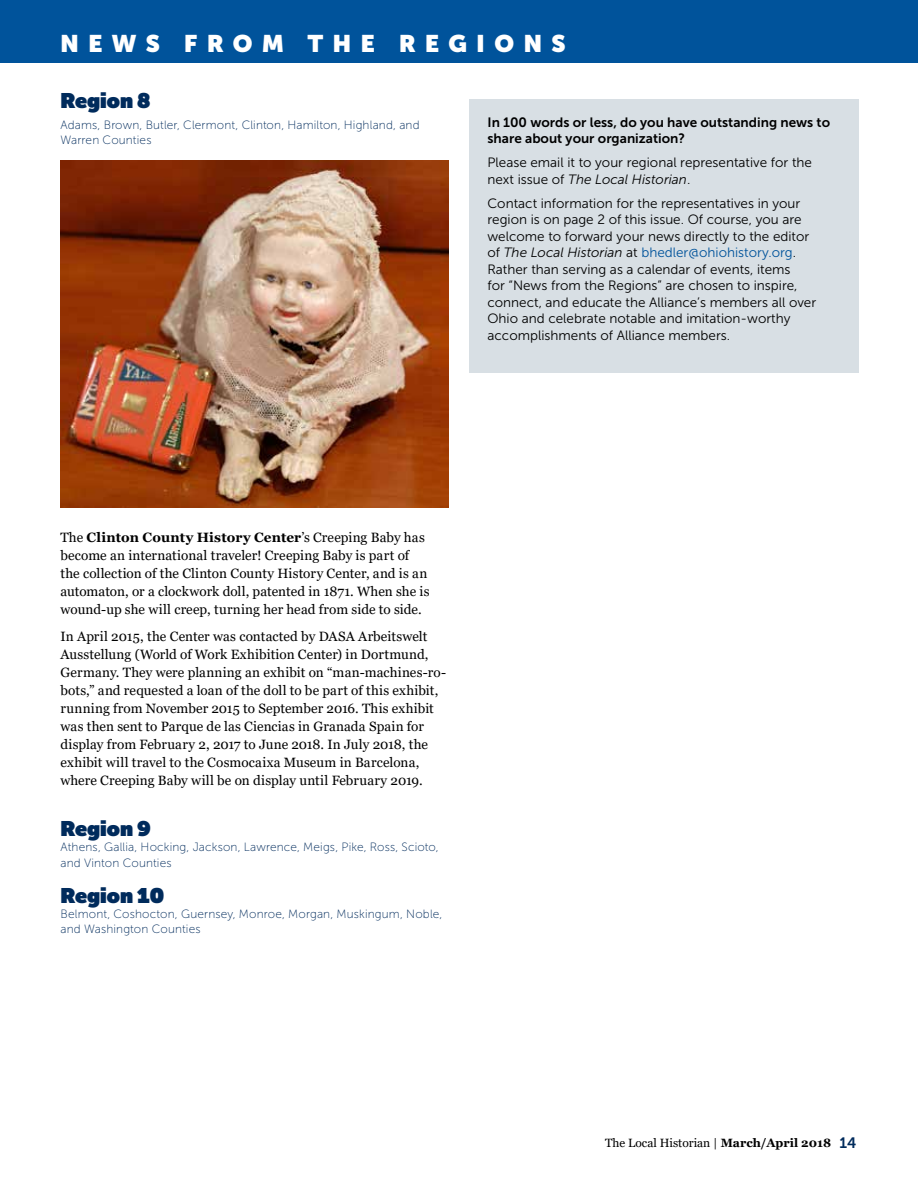
<style>
.page{position:relative;width:918px;height:1188px;background:#fff}
.page>*{position:absolute;margin:0;border:0;box-sizing:border-box;transform-origin:0 0}
.t1{font:900 24px "Museo Sans Display";letter-spacing:.4em;color:#fff}
.t2{font:900 21px "Museo Sans Display";color:#002b5c}
.t3{font:13.5px/18px "Georgia";letter-spacing:.005em;color:#000}
.t4{font:13.5px/16.5px "Museo Sans 300";color:#000}
.t5{font:13.5px/16.5px "Museo Sans 700";color:#000}
.t6{font:12px/15px "Museo Sans 100";letter-spacing:.015em;color:#002b5c}
.t7{font:12px "Georgia";color:#000}
.s1{font-style:italic}
.s2{color:#00539b}
.s3{font-weight:700}
.s4{font-family:"Museo Sans 700";font-size:15px;color:#002b5c}
</style>
<div class="page">
<div style="left:0;top:0;width:918px;height:63px;background:#00539b"></div>
<img style="left:60px;top:160px;width:388px;height:347px">
<div style="left:470px;top:99px;width:389px;height:273px;background:#d8dfe4"></div>
<h1 class="t1" style="left:60px;top:30px;width:507px">NEWS FROM THE REGIONS</h1>
<h2 class="t2" style="left:60px;top:88px;width:91px">Region 8</h2>
<p class="t6" style="left:60px;top:117px;width:361px">Adams, Brown, Butler, Clermont, Clinton, Hamilton, Highland, and<br>Warren Counties</p>
<p class="t5" style="left:488px;top:114px;width:344px">In 100 words or less, do you have outstanding news to share about your organization?</p>
<p class="t4" style="left:488px;top:155px;width:326px">Please email it to your regional representative for the next issue of <span class="s1">The Local Historian</span>.</p>
<p class="t4" style="left:488px;top:195px;width:330px">Contact information for the representatives in your region is on page 2 of this issue. Of course, you are welcome to forward your news directly to the editor of <span class="s1">The Local Historian</span> at <span class="s2">bhedler@ohiohistory.org</span>.<br>Rather than serving as a calendar of events, items<br>for “News from the Regions” are chosen to inspire, connect, and educate the Alliance’s members all over Ohio and celebrate notable and imitation-worthy accomplishments of Alliance members.</p>
<p class="t3" style="left:60px;top:528px;width:371px">The <span class="s3">Clinton County History Center</span>’s Creeping Baby has become an international traveler! Creeping Baby is part of the collection of the Clinton County History Center, and is an automaton, or a clockwork doll, patented in 1871. When she is wound-up she will creep, turning her head from side to side.</p>
<p class="t3" style="left:60px;top:627px;width:387px">In April 2015, the Center was contacted by DASA Arbeitswelt Ausstellung (World of Work Exhibition Center) in Dortmund, Germany. They were planning an exhibit on “man-machines-ro&shy;bots,” and requested a loan of the doll to be part of this exhibit, running from November 2015 to September 2016. This exhibit was then sent to Parque de las Ciencias in Granada Spain for display from February 2, 2017 to June 2018. In July 2018, the exhibit will travel to the Cosmocaixa Museum in Barcelona, where Creeping Baby will be on display until February 2019.</p>
<h2 class="t2" style="left:60px;top:816px;width:92px">Region 9</h2>
<p class="t6" style="left:60px;top:839px;width:380px;line-height:16.5px">Athens, Gallia, Hocking, Jackson, Lawrence, Meigs, Pike, Ross, Scioto, and Vinton Counties</p>
<h2 class="t2" style="left:60px;top:883px;width:105px">Region 10</h2>
<p class="t6" style="left:60px;top:907px;width:383px">Belmont, Coshocton, Guernsey, Monroe, Morgan, Muskingum, Noble, and Washington Counties</p>
<p class="t7" style="left:605px;top:1136px;width:253px">The Local Historian | <span class="s3">March/April 2018</span> <span class="s4">14</span></p>
</div>
